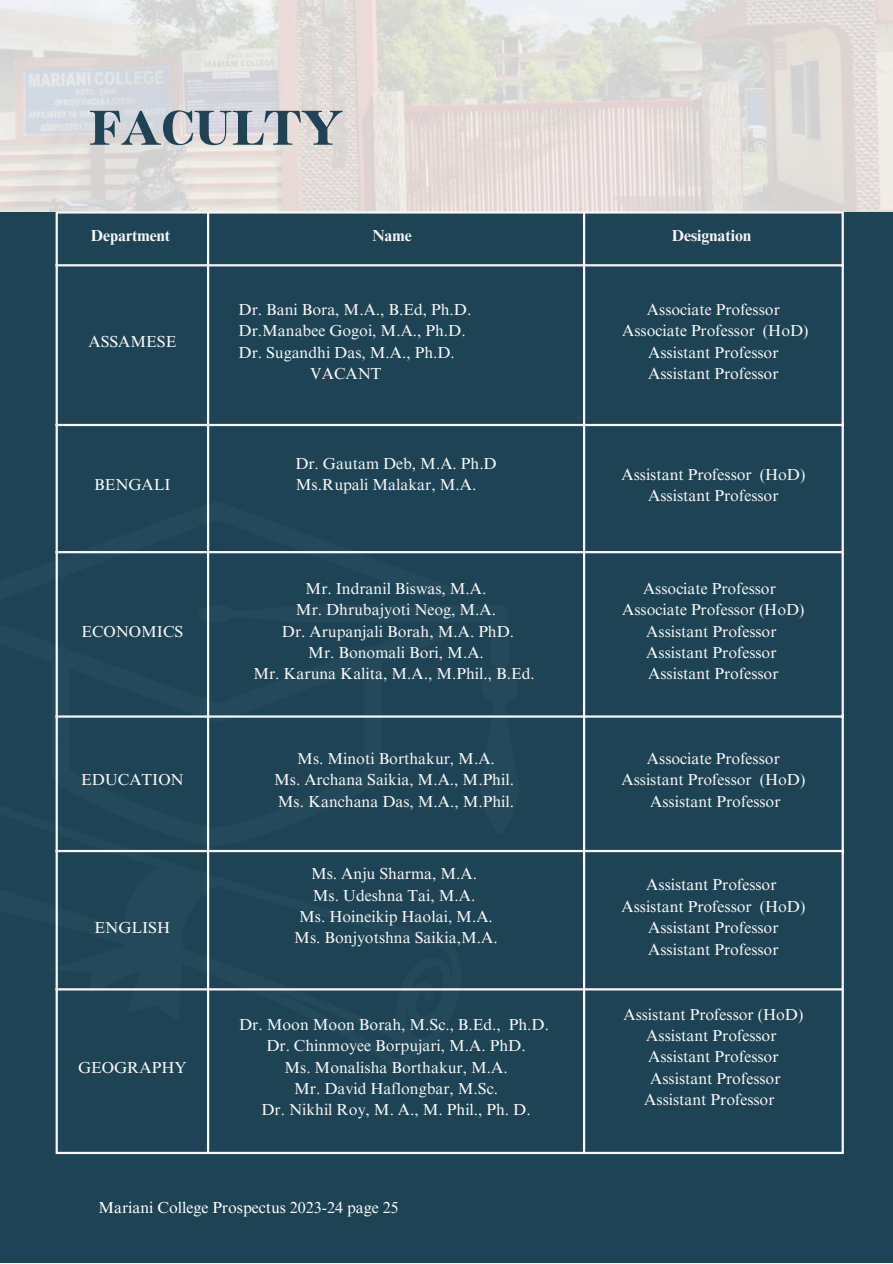
<style>
.page{position:relative;width:893px;height:1264px;background:#fff}
.page>*{position:absolute;margin:0;border:0;box-sizing:border-box;transform-origin:0 0}
.t1{font:700 60px "Binggo Wood Display";color:#1d4355}
.t2{font:15.9px/21.3px "Times NRMT Pro";color:#f7f7f7;text-align:center}
.t3{font:15.9px "Times NRMT Pro";color:#fff}
.t4{font:700 15.9px "Times NRMT Pro";color:#f7f7f7}
</style>
<div class="page">
<div style="left:0;top:0;width:892px;height:1262px;background:#1d4355"></div>
<img style="left:55px;top:501px;width:463px;height:568px">
<img style="left:0;top:0;width:892px;height:211px">
<hr style="left:56px;top:213px;width:2px;height:938px;background:#f7f7f7">
<hr style="left:207px;top:213px;width:2px;height:938px;background:#f7f7f7">
<hr style="left:583px;top:213px;width:2px;height:938px;background:#f7f7f7">
<hr style="left:841px;top:213px;width:2px;height:938px;background:#f7f7f7">
<hr style="left:56px;top:211px;width:787px;height:2px;background:#f7f7f7">
<hr style="left:56px;top:264px;width:787px;height:2px;background:#f7f7f7">
<hr style="left:56px;top:424px;width:787px;height:2px;background:#f7f7f7">
<hr style="left:56px;top:551px;width:787px;height:2px;background:#f7f7f7">
<hr style="left:56px;top:715px;width:787px;height:2px;background:#f7f7f7">
<hr style="left:56px;top:849px;width:787px;height:3px;background:#f7f7f7">
<hr style="left:56px;top:988px;width:787px;height:2px;background:#f7f7f7">
<hr style="left:56px;top:1151px;width:787px;height:3px;background:#f7f7f7">
<h1 class="t1" style="left:89px;top:98px;width:255px">FACULTY</h1>
<p class="t4" style="left:91px;top:229px;width:81px">Department</p>
<p class="t4" style="left:372px;top:229px;width:41px">Name</p>
<p class="t4" style="left:671px;top:229px;width:81px">Designation</p>
<p class="t2" style="left:88px;top:333px;width:89px">ASSAMESE</p>
<p class="t2" style="left:94px;top:476px;width:78px">BENGALI</p>
<p class="t2" style="left:81px;top:622px;width:103px">ECONOMICS</p>
<p class="t2" style="left:81px;top:771px;width:104px">EDUCATION</p>
<p class="t2" style="left:95px;top:919px;width:77px">ENGLISH</p>
<p class="t2" style="left:78px;top:1058px;width:110px">GEOGRAPHY</p>
<p class="t2" style="left:238px;top:301px;width:234px">Dr. Bani Bora, M.A., B.Ed, Ph.D.</p>
<p class="t2" style="left:238px;top:322px;width:228px">Dr.Manabee Gogoi, M.A., Ph.D.</p>
<p class="t2" style="left:238px;top:343px;width:218px">Dr. Sugandhi Das, M.A., Ph.D.</p>
<p class="t2" style="left:310px;top:365px;width:73px">VACANT</p>
<p class="t2" style="left:622px;top:301px;width:188px">Associate Professor<br>Associate Professor (HoD)<br>Assistant Professor<br>Assistant Professor</p>
<p class="t2" style="left:295px;top:455px;width:203px;text-align:left">Dr. Gautam Deb, M.A. Ph.D<br>Ms.Rupali Malakar, M.A.</p>
<p class="t2" style="left:621px;top:466px;width:185px">Assistant Professor (HoD)<br>Assistant Professor</p>
<p class="t2" style="left:253px;top:579px;width:283px">Mr. Indranil Biswas, M.A.<br>Mr. Dhrubajyoti Neog, M.A.<br>Dr. Arupanjali Borah, M.A. PhD.<br>Mr. Bonomali Bori, M.A.<br>Mr. Karuna Kalita, M.A., M.Phil., B.Ed.</p>
<p class="t2" style="left:622px;top:579px;width:184px">Associate Professor<br>Associate Professor (HoD)<br>Assistant Professor<br>Assistant Professor<br>Assistant Professor</p>
<p class="t2" style="left:274px;top:749px;width:241px">Ms. Minoti Borthakur, M.A.<br>Ms. Archana Saikia, M.A., M.Phil.<br>Ms. Kanchana Das, M.A., M.Phil.</p>
<p class="t2" style="left:621px;top:749px;width:185px">Associate Professor<br>Assistant Professor (HoD)<br>Assistant Professor</p>
<p class="t2" style="left:294px;top:865px;width:205px">Ms. Anju Sharma, M.A.<br>Ms. Udeshna Tai, M.A.<br>Ms. Hoineikip Haolai, M.A.<br>Ms. Bonjyotshna Saikia,M.A.</p>
<p class="t2" style="left:621px;top:876px;width:185px">Assistant Professor<br>Assistant Professor (HoD)<br>Assistant Professor<br>Assistant Professor</p>
<p class="t2" style="left:239px;top:1015px;width:311px">Dr. Moon Moon Borah, M.Sc., B.Ed., Ph.D.<br>Dr. Chinmoyee Borpujari, M.A. PhD.<br>Ms. Monalisha Borthakur, M.A.<br>Mr. David Haflongbar, M.Sc.<br>Dr. Nikhil Roy, M. A., M. Phil., Ph. D.</p>
<p class="t2" style="left:623px;top:1005px;width:181px">Assistant Professor (HoD)<br>Assistant Professor<br>Assistant Professor<br>Assistant Professor<br>Assistant Professor</p>
<p class="t3" style="left:98px;top:1201px;width:302px">Mariani College Prospectus 2023-24 page 25</p>
</div>
